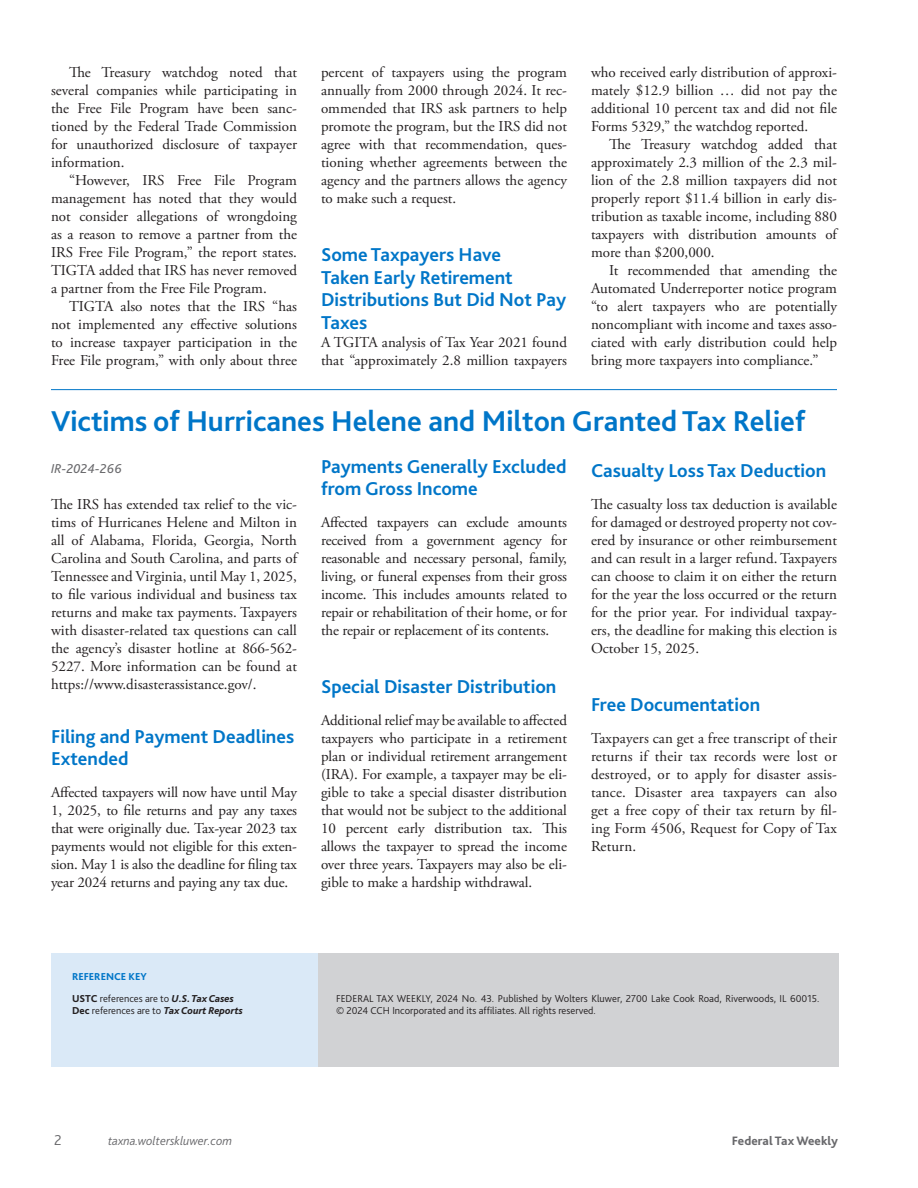
<style>
.page{position:relative;width:918px;height:1188px;background:#fff}
.page>*{position:absolute;margin:0;border:0;box-sizing:border-box;transform-origin:0 0}
.t1{font:700 30px "Bliss 2";color:#0076c8}
.t2{font:700 19.5px/22.5px "Bliss 2";color:#0076c8}
.t3{font:15px/18px "Adobe Garamond Pro";color:#231f20;text-align:justify}
.t4{font:300 15px "Bliss 2";color:#69696c}
.t5{font:italic 13.5px "Bliss 2";color:#69696c}
.t6{font:italic 300 12.75px "Bliss 2";color:#69696c}
.t7{font:800 12.75px "Bliss 2";color:#69696c}
.t8{font:300 10.5px/12.6px "Bliss 2";color:#231f20}
.s1{font-weight:800;color:#0076c8}
.s2{font-weight:800}
.s3{font-weight:800;font-style:italic}
</style>
<div class="page">
<hr style="left:51px;top:389px;width:786px;height:1px;background:#0076c8">
<div style="left:51px;top:953px;width:267px;height:113px;background:#dae9f7"></div>
<div style="left:318px;top:953px;width:520px;height:113px;background:#d1d2d4"></div>
<p class="t3" style="left:51px;top:63px;width:248px;text-indent:18px">The Treasury watchdog noted that several companies while participating in the Free File Program have been sanc&shy;tioned by the Federal Trade Commission for unauthorized disclosure of taxpayer information.</p>
<p class="t3" style="left:51px;top:171px;width:248px;text-indent:18px">“However, IRS Free File Program management has noted that they would not consider allegations of wrongdoing as a reason to remove a partner from the IRS Free File Program,” the report states.<br>TIGTA added that IRS has never removed a partner from the Free File Program.</p>
<p class="t3" style="left:51px;top:297px;width:248px;text-indent:18px">TIGTA also notes that the IRS “has not implemented any effective solutions to increase taxpayer participation in the Free File program,” with only about three</p>
<p class="t3" style="left:321px;top:63px;width:248px">percent of taxpayers using the program annually from 2000 through 2024. It rec&shy;ommended that IRS ask partners to help promote the program, but the IRS did not agree with that recommendation, ques&shy;tioning whether agreements between the agency and the partners allows the agency to make such a request.</p>
<h2 class="t2" style="left:321px;top:243px;width:247px">Some Taxpayers Have<br>Taken Early Retirement<br>Distributions But Did Not Pay<br>Taxes</h2>
<p class="t3" style="left:321px;top:333px;width:248px">A TGITA analysis of Tax Year 2021 found that “approximately 2.8 million taxpayers</p>
<p class="t3" style="left:591px;top:63px;width:248px">who received early distribution of approxi&shy;mately $12.9 billion … did not pay the additional 10 percent tax and did not file Forms 5329,” the watchdog reported.</p>
<p class="t3" style="left:591px;top:135px;width:248px;text-indent:18px">The Treasury watchdog added that approximately 2.3 million of the 2.3 mil&shy;lion of the 2.8 million taxpayers did not properly report $11.4 billion in early dis&shy;tribution as taxable income, including 880 taxpayers with distribution amounts of more than $200,000.</p>
<p class="t3" style="left:591px;top:261px;width:248px;text-indent:18px">It recommended that amending the Automated Underreporter notice program “to alert taxpayers who are potentially noncompliant with income and taxes asso&shy;ciated with early distribution could help bring more taxpayers into compliance.”</p>
<h1 class="t1" style="left:51px;top:402px;width:756px">Victims of Hurricanes Helene and Milton Granted Tax Relief</h1>
<p class="t5" style="left:51px;top:460px;width:73px">IR-2024-266</p>
<p class="t3" style="left:51px;top:495px;width:248px">The IRS has extended tax relief to the vic&shy;tims of Hurricanes Helene and Milton in all of Alabama, Florida, Georgia, North Carolina and South Carolina, and parts of Tennessee and Virginia, until May 1, 2025, to file various individual and business tax returns and make tax payments. Taxpayers with disaster-related tax questions can call the agency’s disaster hotline at 866-562- 5227. More information can be found at https://www.disasterassistance.gov/.</p>
<h2 class="t2" style="left:51px;top:724px;width:245px">Filing and Payment Deadlines<br>Extended</h2>
<p class="t3" style="left:51px;top:783px;width:248px">Affected taxpayers will now have until May 1, 2025, to file returns and pay any taxes that were originally due. Tax-year 2023 tax payments would not eligible for this exten&shy;sion. May 1 is also the deadline for filing tax year 2024 returns and paying any tax due.</p>
<h2 class="t2" style="left:321px;top:454px;width:247px">Payments Generally Excluded from Gross Income</h2>
<p class="t3" style="left:321px;top:513px;width:248px">Affected taxpayers can exclude amounts received from a government agency for reasonable and necessary personal, family, living, or funeral expenses from their gross income. This includes amounts related to repair or rehabilitation of their home, or for the repair or replacement of its contents.</p>
<h2 class="t2" style="left:591px;top:459px;width:237px">Casualty Loss Tax Deduction</h2>
<p class="t3" style="left:591px;top:495px;width:248px">The casualty loss tax deduction is available for damaged or destroyed property not cov&shy;ered by insurance or other reimbursement and can result in a larger refund. Taxpayers can choose to claim it on either the return for the year the loss occurred or the return for the prior year. For individual taxpay&shy;ers, the deadline for making this election is October 15, 2025.</p>
<h2 class="t2" style="left:321px;top:675px;width:237px">Special Disaster Distribution</h2>
<p class="t3" style="left:321px;top:711px;width:248px">Additional relief may be available to affected taxpayers who participate in a retirement plan or individual retirement arrangement (IRA). For example, a taxpayer may be eli&shy;gible to take a special disaster distribution that would not be subject to the additional 10 percent early distribution tax. This allows the taxpayer to spread the income over three years. Taxpayers may also be eli&shy;gible to make a hardship withdrawal.</p>
<h2 class="t2" style="left:591px;top:693px;width:171px">Free Documentation</h2>
<p class="t3" style="left:591px;top:729px;width:248px">Taxpayers can get a free transcript of their returns if their tax records were lost or destroyed, or to apply for disaster assis&shy;tance. Disaster area taxpayers can also get a free copy of their tax return by fil&shy;ing Form 4506, Request for Copy of Tax Return.</p>
<p class="t8" style="left:72px;top:966px;width:163px;line-height:21.6px"><span class="s1">REFERENCE KEY<br></span><span class="s2">USTC</span> references are to <span class="s3">U.S. Tax Cases</span></p>
<p class="t8" style="left:72px;top:1004px;width:172px"><span class="s2">Dec</span> references are to <span class="s3">Tax Court Reports</span></p>
<p class="t4" style="left:54px;top:1131px;width:9px">2</p>
<p class="t6" style="left:108px;top:1133px;width:126px">taxna.wolterskluwer.com</p>
<p class="t8" style="left:336px;top:992px;width:485px">FEDERAL TAX WEEKLY, 2024 No. 43. Published by Wolters Kluwer, 2700 Lake Cook Road, Riverwoods, IL 60015. © 2024 CCH Incorporated and its affiliates. All rights reserved.</p>
<p class="t7" style="left:732px;top:1133px;width:108px">Federal Tax Weekly</p>
</div>
